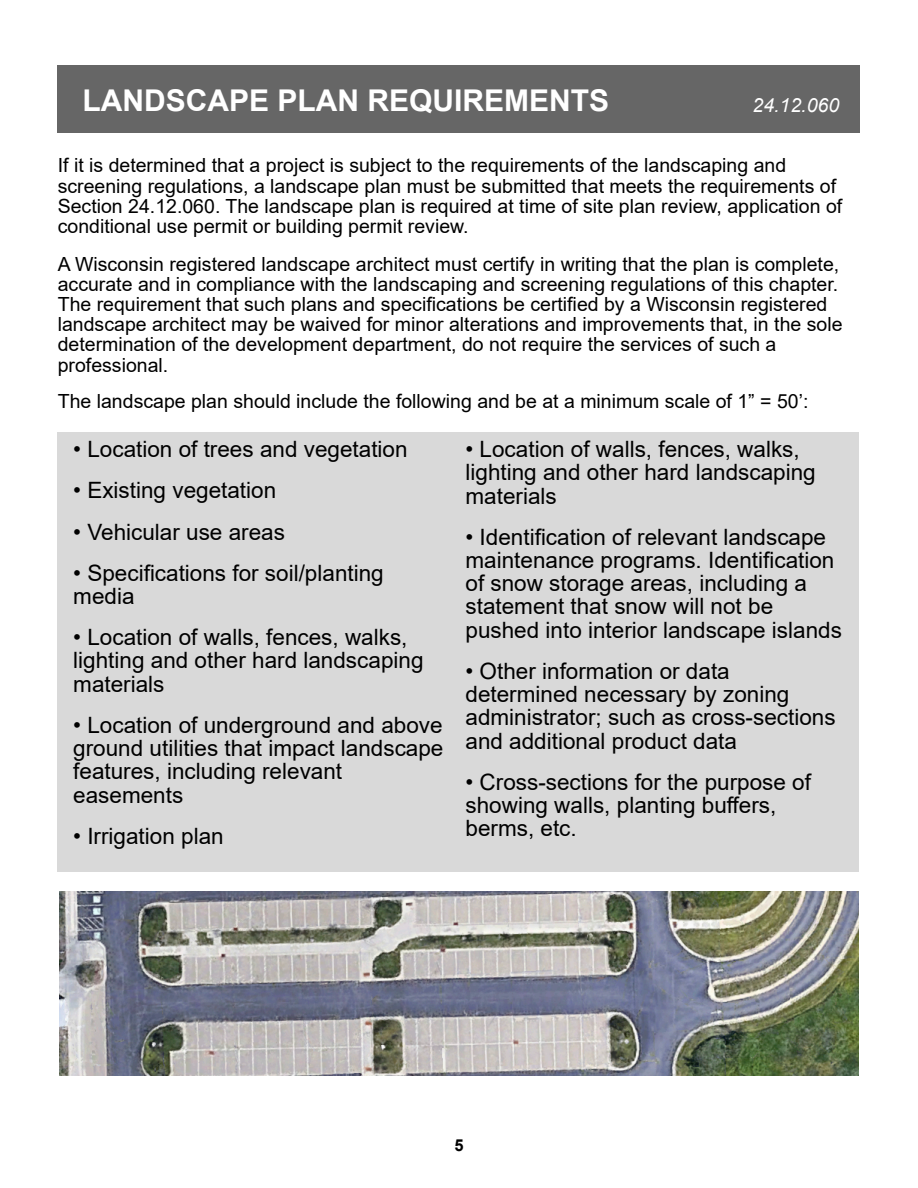
<style>
.page{position:relative;width:918px;height:1188px;background:#fff}
.page>*{position:absolute;margin:0;border:0;box-sizing:border-box;transform-origin:0 0}
.t1{font:700 30px "Arial";color:#fff}
.t2{font:22.5px/23.2px "Arial";color:#000}
.t3{font:19.5px/20.1px "Arial";color:#000}
.t4{font:italic 19.5px "Arial";color:#fff}
.t5{font:700 16.5px "Arial";color:#000}
</style>
<div class="page">
<div style="left:58px;top:432px;width:801px;height:440px;background:#d9d9d9"></div>
<div style="left:58px;top:65px;width:802px;height:68px;background:#666"></div>
<img style="left:59px;top:892px;width:800px;height:184px">
<h1 class="t1" style="left:83px;top:89px;width:528px">LANDSCAPE PLAN REQUIREMENTS</h1>
<p class="t4" style="left:753px;top:97px;width:88px">24.12.060</p>
<p class="t3" style="left:58px;top:157px;width:786px">If it is determined that a project is subject to the requirements of the landscaping and screening regulations, a landscape plan must be submitted that meets the requirements of Section 24.12.060. The landscape plan is required at time of site plan review, application of conditional use permit or building permit review.</p>
<p class="t3" style="left:58px;top:256px;width:786px">A Wisconsin registered landscape architect must certify in writing that the plan is complete, accurate and in compliance with the landscaping and screening regulations of this chapter.<br>The requirement that such plans and specifications be certified by a Wisconsin registered landscape architect may be waived for minor alterations and improvements that, in the sole determination of the development department, do not require the services of such a professional.</p>
<p class="t3" style="left:58px;top:393px;width:752px">The landscape plan should include the following and be at a minimum scale of 1” = 50’:</p>
<p class="t2" style="left:73px;top:440px;width:336px">• Location of trees and vegetation</p>
<p class="t2" style="left:73px;top:481px;width:204px">• Existing vegetation</p>
<p class="t2" style="left:73px;top:522px;width:213px">• Vehicular use areas</p>
<p class="t2" style="left:73px;top:563px;width:312px">• Specifications for soil/planting media</p>
<p class="t2" style="left:73px;top:628px;width:352px">• Location of walls, fences, walks, lighting and other hard landscaping materials</p>
<p class="t2" style="left:73px;top:716px;width:372px">• Location of underground and above ground utilities that impact landscape features, including relevant easements</p>
<p class="t2" style="left:73px;top:826px;width:152px">• Irrigation plan</p>
<p class="t2" style="left:466px;top:440px;width:352px">• Location of walls, fences, walks, lighting and other hard landscaping materials</p>
<p class="t2" style="left:466px;top:527px;width:378px">• Identification of relevant landscape maintenance programs. Identification of snow storage areas, including a statement that snow will not be pushed into interior landscape islands</p>
<p class="t2" style="left:466px;top:662px;width:372px">• Other information or data determined necessary by zoning administrator; such as cross-sections and additional product data</p>
<p class="t2" style="left:466px;top:772px;width:347px">• Cross-sections for the purpose of showing walls, planting buffers, berms, etc.</p>
<p class="t5" style="left:454px;top:1139px;width:11px">5</p>
</div>
